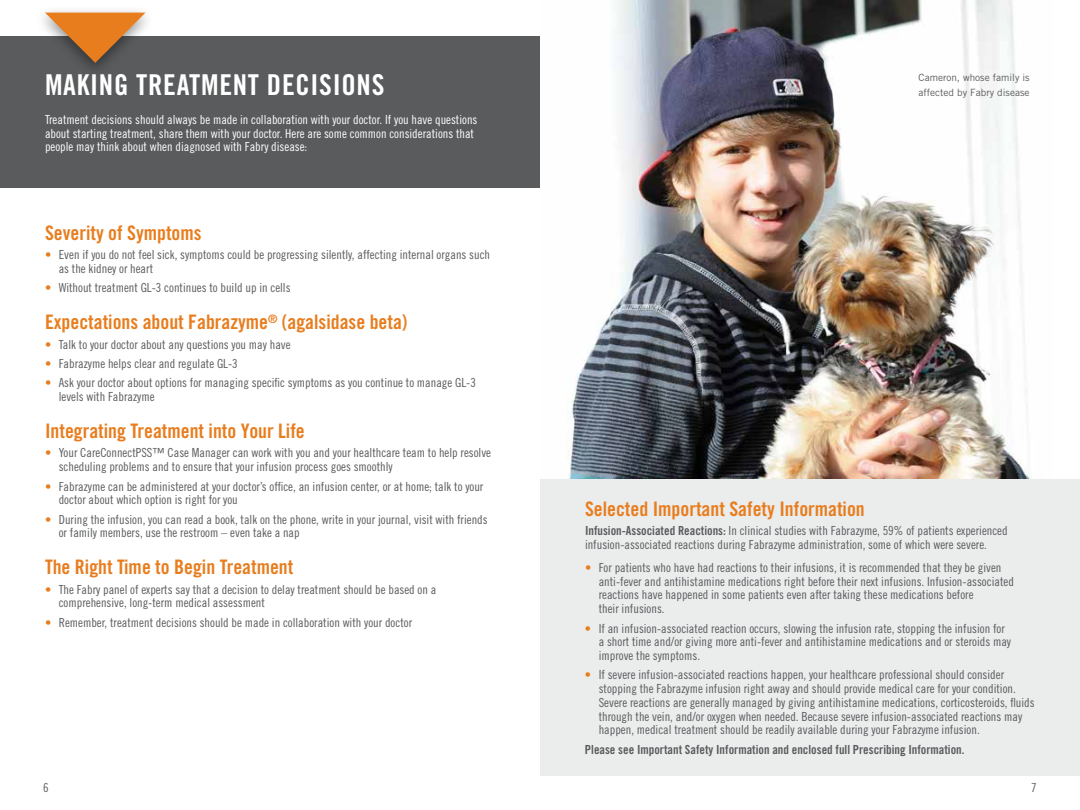
<style>
.page{position:relative;width:1080px;height:810px;background:#fff}
.page>*{position:absolute;margin:0;border:0;box-sizing:border-box;transform-origin:0 0}
.t1{font:28.75px "Trade Gothic Bold Cond Twenty";letter-spacing:.025em;color:#fff}
.t2{font:20px "Trade Gothic Bold Cond Twenty";color:#e87d1e}
.t3{font:12.5px/13.8px "Trade Gothic Cond Eighteen";color:#5a5b5d}
.t4{font:12.5px/13.8px "Trade Gothic Cond Eighteen";color:#fff}
.t5{font:12.5px "Trade Gothic Bold Cond Twenty";color:#5a5b5d}
.t6{font:10px/15px "Trade Gothic";color:#5a5b5d}
.s1{color:#e87d1e}
.s2{font-family:"Trade Gothic Bold Cond Twenty"}
</style>
<div class="page">
<img style="left:567px;top:0;width:465px;height:479px">
<div style="left:540px;top:479px;width:540px;height:297px;background:#ebecec"></div>
<div style="left:0;top:36px;width:540px;height:152px;background:#5a5b5d"></div>
<div style="left:35px;top:6px;width:121px;height:74px;background:#000;opacity:.43"></div>
<svg style="left:45px;top:13px;width:101px;height:50px"></svg>
<h1 class="t1" style="left:45px;top:67px;width:341px">MAKING TREATMENT DECISIONS</h1>
<p class="t4" style="left:45px;top:112px;width:434px">Treatment decisions should always be made in collaboration with your doctor. If you have questions about starting treatment, share them with your doctor. Here are some common considerations that people may think about when diagnosed with Fabry disease:</p>
<h2 class="t2" style="left:45px;top:221px;width:158px">Severity of Symptoms</h2>
<p class="t3" style="left:59px;top:248px;width:433px;text-indent:-14px"><span class="s1">•</span> Even if you do not feel sick, symptoms could be progressing silently, affecting internal organs such as the kidney or heart</p>
<p class="t3" style="left:45px;top:281px;width:247px"><span class="s1">•</span> Without treatment GL-3 continues to build up in cells</p>
<h2 class="t2" style="left:45px;top:310px;width:364px">Expectations about Fabrazyme<sup>®</sup> (agalsidase beta)</h2>
<p class="t3" style="left:45px;top:337px;width:247px"><span class="s1">•</span> Talk to your doctor about any questions you may have</p>
<p class="t3" style="left:45px;top:357px;width:194px"><span class="s1">•</span> Fabrazyme helps clear and regulate GL-3</p>
<p class="t3" style="left:59px;top:376px;width:419px;text-indent:-14px"><span class="s1">•</span> Ask your doctor about options for managing specific symptoms as you continue to manage GL-3 levels with Fabrazyme</p>
<h2 class="t2" style="left:45px;top:419px;width:261px">Integrating Treatment into Your Life</h2>
<p class="t3" style="left:59px;top:446px;width:434px;text-indent:-14px"><span class="s1">•</span> Your CareConnectPSS™ Case Manager can work with you and your healthcare team to help resolve scheduling problems and to ensure that your infusion process goes smoothly</p>
<p class="t3" style="left:59px;top:479px;width:426px;text-indent:-14px"><span class="s1">•</span> Fabrazyme can be administered at your doctor’s office, an infusion center, or at home; talk to your doctor about which option is right for you</p>
<p class="t3" style="left:59px;top:512px;width:430px;text-indent:-14px"><span class="s1">•</span> During the infusion, you can read a book, talk on the phone, write in your journal, visit with friends or family members, use the restroom – even take a nap</p>
<h2 class="t2" style="left:45px;top:555px;width:250px">The Right Time to Begin Treatment</h2>
<p class="t3" style="left:59px;top:582px;width:379px;text-indent:-14px"><span class="s1">•</span> The Fabry panel of experts say that a decision to delay treatment should be based on a comprehensive, long-term medical assessment</p>
<p class="t3" style="left:45px;top:615px;width:369px"><span class="s1">•</span> Remember, treatment decisions should be made in collaboration with your doctor</p>
<p class="t6" style="left:919px;top:70px;width:113px">Cameron, whose family is affected by Fabry disease</p>
<h2 class="t2" style="left:585px;top:497px;width:281px">Selected Important Safety Information</h2>
<p class="t3" style="left:585px;top:524px;width:424px"><span class="s2">Infusion-Associated Reactions:</span> In clinical studies with Fabrazyme, 59% of patients experienced infusion-associated reactions during Fabrazyme administration, some of which were severe.</p>
<p class="t3" style="left:599px;top:560px;width:417px;text-indent:-14px"><span class="s1">•</span> For patients who have had reactions to their infusions, it is recommended that they be given anti-fever and antihistamine medications right before their next infusions. Infusion-associated reactions have happened in some patients even after taking these medications before<br>their infusions.</p>
<p class="t3" style="left:599px;top:621px;width:414px;text-indent:-14px"><span class="s1">•</span> If an infusion-associated reaction occurs, slowing the infusion rate, stopping the infusion for a short time and/or giving more anti-fever and antihistamine medications and or steroids may improve the symptoms.</p>
<p class="t3" style="left:599px;top:668px;width:437px;text-indent:-14px"><span class="s1">•</span> If severe infusion-associated reactions happen, your healthcare professional should consider stopping the Fabrazyme infusion right away and should provide medical care for your condition.<br>Severe reactions are generally managed by giving antihistamine medications, corticosteroids, fluids through the vein, and/or oxygen when needed. Because severe infusion-associated reactions may happen, medical treatment should be readily available during your Fabrazyme infusion.</p>
<p class="t5" style="left:585px;top:742px;width:381px">Please see Important Safety Information and enclosed full Prescribing Information.</p>
<p class="t3" style="left:43px;top:781px;width:7px">6</p>
<p class="t3" style="left:1031px;top:781px;width:7px">7</p>
</div>
